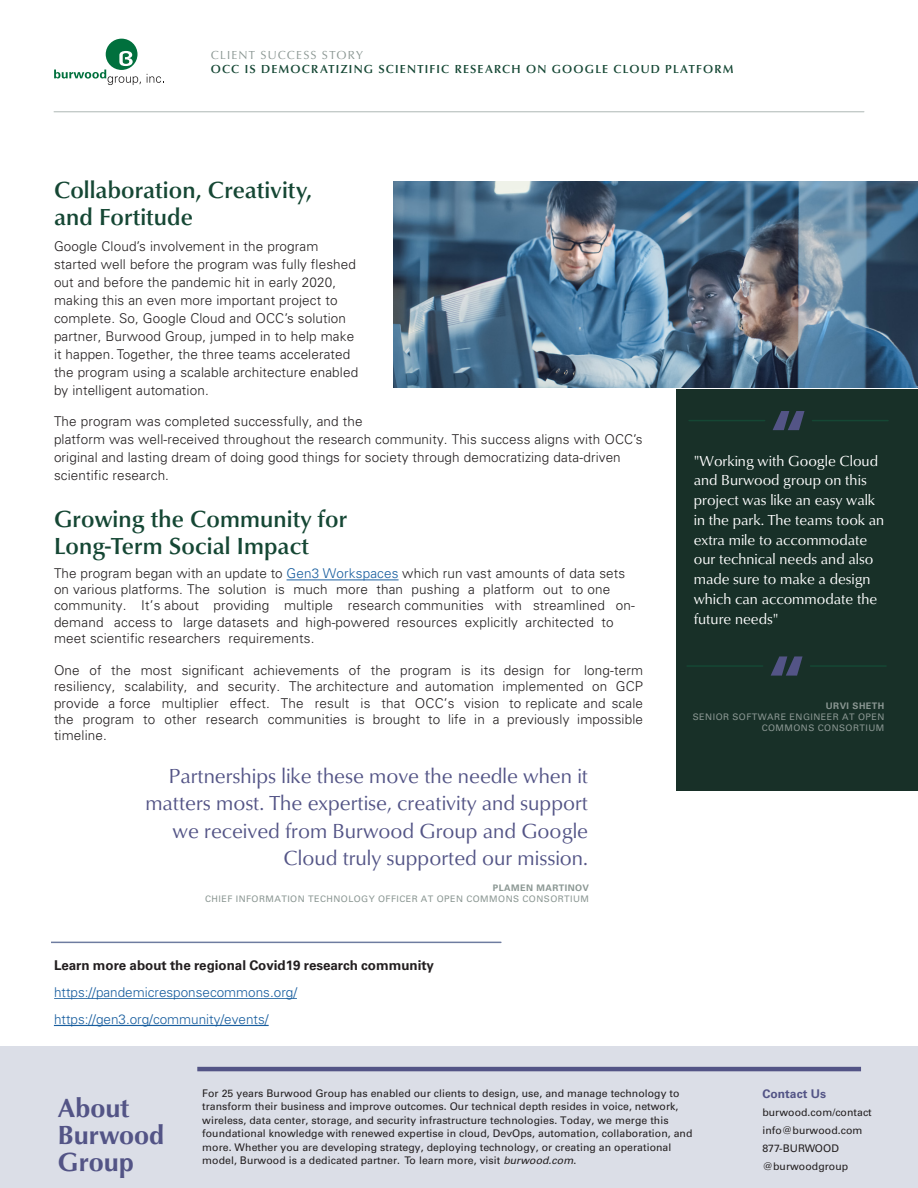
<style>
.page{position:relative;width:918px;height:1188px;background:#fff}
.page>*{position:absolute;margin:0;border:0;box-sizing:border-box;transform-origin:0 0}
.Header____Highlight{font:700 27px/27px "Classico URW";color:#535486}
.Body____Univers_Ligh{font:500 24px/27px "Classico URW";letter-spacing:.005em;color:#154734}
.Call-out____Quote{font:21px/27.5px "Classico URW";color:#535486;text-align:right}
.t1{font:15px/19.8px "Classico URW";color:#fff}
.Body____Univers_Ligh-2{font:300 13.5px/18px "Univers LT Std";letter-spacing:.01em;color:#231f20}
.Body____Univers_Ligh-3{font:300 13.5px/26.7px "Univers LT Std";color:#175d9e}
.t2{font:500 12px/14.4px "Classico URW";letter-spacing:.1em;color:#154734}
.Sm__Body____Header{font:700 12px "Univers LT Std";letter-spacing:.005em;color:#535486}
.Sm__Body____Univers{font:10.5px/13.5px "Univers LT Std";letter-spacing:.005em;color:#231f20}
.Call-out____Attribut{font:9px/10.8px "Univers LT Std";letter-spacing:.05em;color:#8b9793;text-align:right}
.t3{font:700 9px "Univers LT Std";letter-spacing:.05em;color:#8b9793}
.s1{font-weight:400;color:#8b9793}
.s2{color:#175d9e}
.s3{font-weight:700}
.s4{font-weight:700;color:#231f20}
.s5{font-style:italic}
</style>
<div class="page">
<div style="left:677px;top:389px;width:241px;height:401px;background:#183028"></div>
<svg style="left:147px;top:74px;width:17px;height:9px"></svg>
<svg style="left:54px;top:39px;width:87px;height:46px"></svg>
<hr style="left:54px;top:112px;width:810px;height:1px;background:#aeb7b4">
<hr style="left:51px;top:942px;width:450px;height:1px;background:#6e7ca0">
<div style="left:0;top:1047px;width:918px;height:141px;background:#dbdee7"></div>
<hr style="left:197px;top:1067px;width:664px;height:4px;background:#535486">
<img style="left:393px;top:182px;width:525px;height:206px">
<svg style="left:773px;top:411px;width:32px;height:19px"></svg>
<hr style="left:812px;top:420px;width:76px;height:1px;background:#154734">
<hr style="left:689px;top:420px;width:76px;height:1px;background:#154734">
<svg style="left:771px;top:656px;width:32px;height:20px"></svg>
<hr style="left:810px;top:665px;width:76px;height:2px;background:#154734">
<hr style="left:687px;top:665px;width:76px;height:2px;background:#154734">
<hr style="left:287px;top:580px;width:112px;height:1px;background:#175d9e">
<hr style="left:54px;top:998px;width:243px;height:1px;background:#175d9e">
<hr style="left:54px;top:1025px;width:215px;height:1px;background:#175d9e">
<p class="t2" style="left:211px;top:47px;width:524px"><span class="s1">CLIENT SUCCESS STORY<br></span>OCC IS DEMOCRATIZING SCIENTIFIC RESEARCH ON GOOGLE CLOUD PLATFORM</p>
<p class="Body____Univers_Ligh" style="left:54px;top:175px;width:260px">Collaboration, Creativity, and Fortitude</p>
<p class="Body____Univers_Ligh-2" style="left:54px;top:237px;width:306px">Google Cloud’s involvement in the program started well before the program was fully fleshed out and before the pandemic hit in early 2020, making this an even more important project to complete. So, Google Cloud and OCC’s solution partner, Burwood Group, jumped in to help make it happen. Together, the three teams accelerated the program using a scalable architecture enabled by intelligent automation.</p>
<p class="Body____Univers_Ligh-2" style="left:54px;top:412px;width:590px">The program was completed successfully, and the<br>platform was well-received throughout the research community. This success aligns with OCC’s original and lasting dream of doing good things for society through democratizing data-driven scientific research.</p>
<p class="Body____Univers_Ligh" style="left:54px;top:504px;width:295px">Growing the Community for<br>Long-Term Social Impact</p>
<p class="Body____Univers_Ligh-2" style="left:54px;top:565px;width:582px;line-height:16.2px">The program began with an update to <span class="s2">Gen3 Workspaces</span> which run vast amounts of data sets on various platforms. The solution is much more than pushing a platform out to one community. It’s about providing multiple research communities with streamlined on&shy;demand access to large datasets and high-powered resources explicitly architected to meet scientific researchers requirements.</p>
<p class="Body____Univers_Ligh-2" style="left:54px;top:662px;width:591px;line-height:16.2px;text-align:justify">One of the most significant achievements of the program is its design for long-term resiliency, scalability, and security. The architecture and automation implemented on GCP provide a force multiplier effect. The result is that OCC’s vision to replicate and scale the program to other research communities is brought to life in a previously impossible timeline.</p>
<p class="Call-out____Quote" style="left:145px;top:761px;width:444px">Partnerships like these move the needle when it matters most. The expertise, creativity and support we received from Burwood Group and Google Cloud truly supported our mission.</p>
<p class="Call-out____Attribut" style="left:205px;top:883px;width:386px"><span class="s3">PLAMEN MARTINOV<br></span>CHIEF INFORMATION TECHNOLOGY OFFICER AT OPEN COMMONS CONSORTIUM</p>
<p class="Body____Univers_Ligh-3" style="left:54px;top:952px;width:382px"><span class="s4">Learn more about the regional Covid19 research community </span>https://pandemicresponsecommons.org/ https://gen3.org/community/events/</p>
<p class="t1" style="left:694px;top:450px;width:192px">"Working with Google Cloud and Burwood group on this project was like an easy walk in the park. The teams took an extra mile to accommodate our technical needs and also made sure to make a design which can accommodate the future needs"</p>
<p class="t3" style="left:826px;top:701px;width:60px">URVI SHETH</p>
<p class="Call-out____Attribut" style="left:693px;top:712px;width:193px">SENIOR SOFTWARE ENGINEER AT OPEN<br>COMMONS CONSORTIUM</p>
<p class="Header____Highlight" style="left:58px;top:1093px;width:108px">About<br>Burwood<br>Group</p>
<p class="Sm__Body____Univers" style="left:202px;top:1086px;width:492px">For 25 years Burwood Group has enabled our clients to design, use, and manage technology to transform their business and improve outcomes. Our technical depth resides in voice, network, wireless, data center, storage, and security infrastructure technologies. Today, we merge this foundational knowledge with renewed expertise in cloud, DevOps, automation, collaboration, and more. Whether you are developing strategy, deploying technology, or creating an operational model, Burwood is a dedicated partner. To learn more, visit <span class="s5">burwood.com</span>.</p>
<p class="Sm__Body____Header" style="left:762px;top:1086px;width:65px">Contact Us</p>
<p class="Sm__Body____Univers" style="left:762px;top:1105px;width:111px">burwood.com/contact</p>
<p class="Sm__Body____Univers" style="left:762px;top:1123px;width:102px">info@burwood.com</p>
<p class="Sm__Body____Univers" style="left:762px;top:1141px;width:78px">877-BURWOOD</p>
<p class="Sm__Body____Univers" style="left:762px;top:1159px;width:87px">@burwoodgroup</p>
</div>
